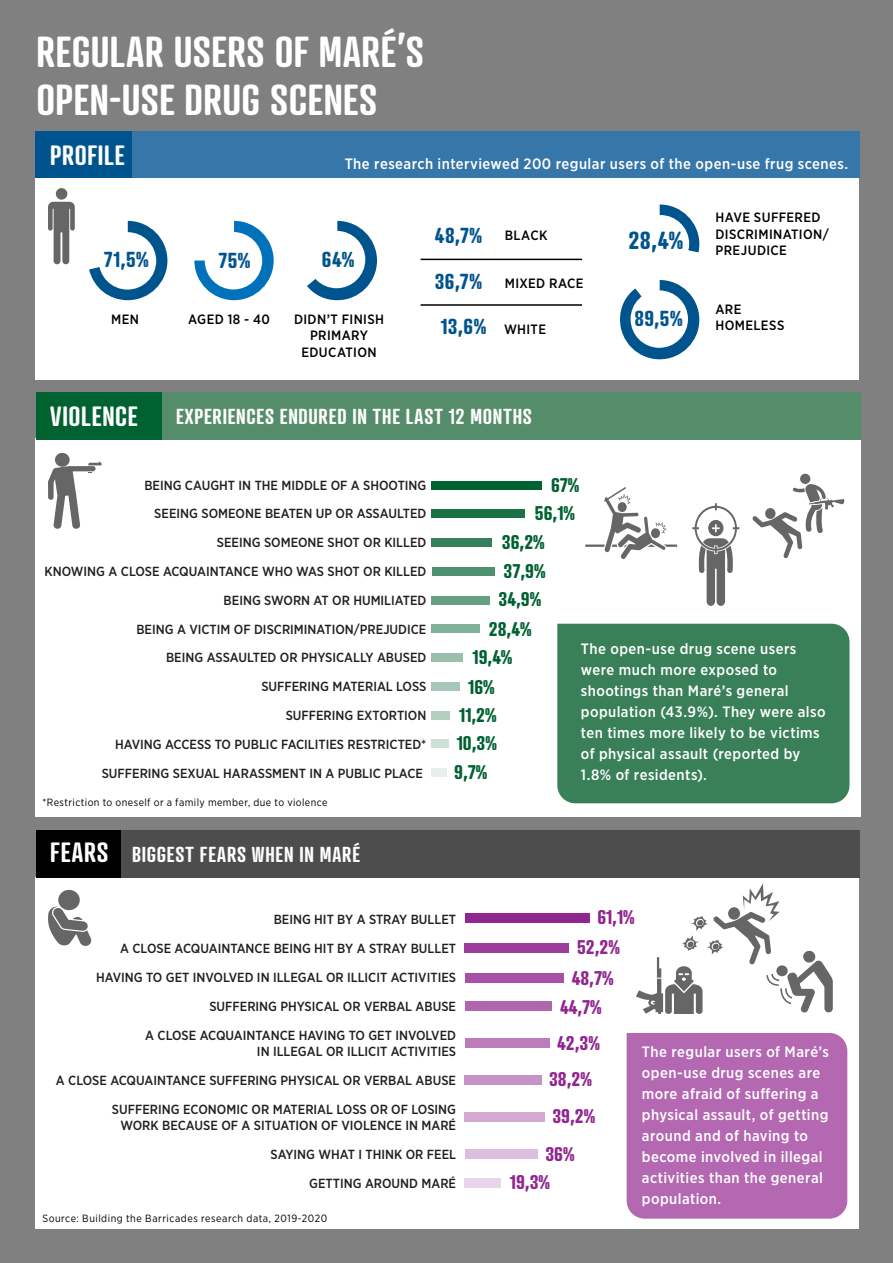
<style>
.page{position:relative;width:893px;height:1263px;background:#808080}
.page>*{position:absolute;margin:0;border:0;box-sizing:border-box;transform-origin:0 0}
.t1{font:600 42px/48px "Atrament";letter-spacing:.01em;color:#fff}
.t2{font:600 27px "Atrament";letter-spacing:.03em;color:#fff}
.t3{font:700 24px "Atrament";color:#00548e}
.t4{font:600 21px "Atrament";letter-spacing:.04em;color:#fff}
.t5{font:700 21px "Atrament";letter-spacing:.03em;color:#00548e}
.t6{font:700 19.2px/28.3px "Atrament";color:#006131;text-align:justify}
.t7{font:700 19.2px/36.3px "Atrament";color:#90268f}
.t8{font:500 15px/21px "Gotham Narrow";letter-spacing:.03em;color:#fff}
.t9{font:500 13.5px/16.5px "Gotham Narrow";letter-spacing:.03em;color:#000}
.t10{font:500 13.2px/28.8px "Gotham Narrow";color:#231f20;text-align:right}
.t11{font:10.5px "Gotham Narrow";letter-spacing:.045em;color:#000}
.s1{font-family:"Atrament";font-weight:700;font-size:21px;color:#00548e}
.s2{font-family:"Gotham Narrow";font-weight:500;font-size:13.5px;color:#000}
</style>
<div class="page">
<div style="left:36px;top:877px;width:823px;height:352px;background:#fff"></div>
<div style="left:36px;top:438px;width:825px;height:378px;background:#fff"></div>
<div style="left:557px;top:624px;width:292px;height:179px;background:#398059"></div>
<div style="left:627px;top:1033px;width:220px;height:186px;background:#b368b1"></div>
<div style="left:36px;top:149px;width:823px;height:230px;background:#fff"></div>
<div style="left:36px;top:830px;width:85px;height:47px;background:#000"></div>
<div style="left:121px;top:830px;width:739px;height:47px;background:#4d4d4d"></div>
<div style="left:35px;top:131px;width:825px;height:46px;background:#3776a9"></div>
<div style="left:432px;top:481px;width:110px;height:9px;background:#006131"></div>
<div style="left:432px;top:509px;width:93px;height:9px;background:#1a7146"></div>
<div style="left:432px;top:538px;width:60px;height:9px;background:#33805a"></div>
<div style="left:432px;top:567px;width:63px;height:9px;background:#4d906f"></div>
<div style="left:432px;top:596px;width:58px;height:9px;background:#66a083"></div>
<div style="left:432px;top:624px;width:48px;height:9px;background:#80b098"></div>
<div style="left:432px;top:653px;width:31px;height:9px;background:#9ac0ad"></div>
<div style="left:432px;top:682px;width:28px;height:9px;background:#a6c7b7"></div>
<div style="left:432px;top:711px;width:18px;height:9px;background:#b3cfc1"></div>
<div style="left:432px;top:739px;width:17px;height:9px;background:#cde0d6"></div>
<div style="left:432px;top:768px;width:15px;height:9px;background:#e6efea"></div>
<div style="left:36px;top:392px;width:126px;height:47px;background:#006131"></div>
<div style="left:36px;top:131px;width:96px;height:46px;background:#00548e"></div>
<div style="left:162px;top:392px;width:699px;height:47px;background:#558d6a"></div>
<div style="left:465px;top:913px;width:124px;height:10px;background:#90268f"></div>
<div style="left:465px;top:943px;width:104px;height:10px;background:#9b3c9a"></div>
<div style="left:465px;top:973px;width:99px;height:10px;background:#a651a5"></div>
<div style="left:465px;top:1001px;width:87px;height:9px;background:#b167b0"></div>
<div style="left:465px;top:1038px;width:84px;height:10px;background:#bc7cbb"></div>
<div style="left:465px;top:1075px;width:77px;height:10px;background:#c792c7"></div>
<div style="left:465px;top:1112px;width:80px;height:10px;background:#d3a9d2"></div>
<div style="left:465px;top:1149px;width:73px;height:9px;background:#ddbedd"></div>
<div style="left:465px;top:1178px;width:36px;height:10px;background:#e9d4e9"></div>
<svg style="left:585px;top:487px;width:92px;height:72px"></svg>
<svg style="left:692px;top:503px;width:47px;height:103px"></svg>
<svg style="left:636px;top:883px;width:197px;height:131px"></svg>
<div style="left:800px;top:474px;width:10px;height:10px;background:#666;border-radius:50%"></div>
<svg style="left:752px;top:483px;width:93px;height:75px"></svg>
<svg style="left:48px;top:452px;width:54px;height:77px"></svg>
<svg style="left:48px;top:889px;width:44px;height:57px"></svg>
<svg style="left:48px;top:188px;width:27px;height:76px"></svg>
<hr style="left:421px;top:259px;width:161px;height:1px;background:#000">
<hr style="left:421px;top:304px;width:161px;height:2px;background:#000">
<svg style="left:660px;top:204px;width:39px;height:48px"></svg>
<div style="left:632px;top:215px;width:57px;height:57px;background:#fff;border-radius:50%"></div>
<svg style="left:620px;top:280px;width:79px;height:79px"></svg>
<div style="left:631px;top:290px;width:57px;height:58px;background:#fff;border-radius:50%"></div>
<svg style="left:194px;top:221px;width:80px;height:79px"></svg>
<div style="left:205px;top:232px;width:57px;height:57px;background:#fff;border-radius:50%"></div>
<svg style="left:89px;top:221px;width:78px;height:79px"></svg>
<div style="left:99px;top:232px;width:57px;height:58px;background:#fff;border-radius:50%"></div>
<svg style="left:307px;top:221px;width:70px;height:79px"></svg>
<div style="left:308px;top:231px;width:57px;height:57px;background:#fff;border-radius:50%"></div>
<h1 class="t1" style="left:37px;top:27px;width:389px">REGULAR USERS OF MARÉ’S<br>OPEN-USE DRUG SCENES</h1>
<h2 class="t2" style="left:50px;top:138px;width:76px">PROFILE</h2>
<p class="t8" style="left:345px;top:153px;width:505px">The research interviewed 200 regular users of the open-use frug scenes.</p>
<p class="t9" style="left:715px;top:209px;width:115px">HAVE SUFFERED<br>DISCRIMINATION/<br>PREJUDICE</p>
<h3 class="t5" style="left:435px;top:222px;width:114px">48,7% <sup>BLACK</sup></h3>
<p class="t9" style="left:435px;top:274px;width:150px"><span class="s1">36,7%</span> MIXED RACE</p>
<h3 class="t5" style="left:441px;top:313px;width:107px">13,6% <span class="s2">WHITE</span></h3>
<h3 class="t3" style="left:628px;top:225px;width:56px">28,4%</h3>
<h3 class="t5" style="left:104px;top:246px;width:46px">71,5%</h3>
<h3 class="t5" style="left:218px;top:247px;width:34px">75%</h3>
<h3 class="t5" style="left:322px;top:246px;width:34px">64%</h3>
<p class="t9" style="left:111px;top:310px;width:29px">MEN</p>
<p class="t9" style="left:188px;top:310px;width:83px">AGED 18 - 40</p>
<p class="t9" style="left:294px;top:310px;width:92px;text-align:center">DIDN’T FINISH<br>PRIMARY<br>EDUCATION</p>
<p class="t9" style="left:715px;top:300px;width:70px">ARE<br>HOMELESS</p>
<h3 class="t5" style="left:634px;top:305px;width:50px">89,5%</h3>
<h2 class="t2" style="left:50px;top:399px;width:89px">VIOLENCE</h2>
<h3 class="t4" style="left:176px;top:403px;width:357px">EXPERIENCES ENDURED IN THE LAST 12 MONTHS</h3>
<p class="t10" style="left:45px;top:470px;width:383px">BEING CAUGHT IN THE MIDDLE OF A SHOOTING<br>SEEING SOMEONE BEATEN UP OR ASSAULTED<br>SEEING SOMEONE SHOT OR KILLED<br>KNOWING A CLOSE ACQUAINTANCE WHO WAS SHOT OR KILLED BEING SWORN AT OR HUMILIATED<br>BEING A VICTIM OF DISCRIMINATION/PREJUDICE<br>BEING ASSAULTED OR PHYSICALLY ABUSED<br>SUFFERING MATERIAL LOSS<br>SUFFERING EXTORTION<br>HAVING ACCESS TO PUBLIC FACILITIES RESTRICTED* SUFFERING SEXUAL HARASSMENT IN A PUBLIC PLACE</p>
<p class="t11" style="left:42px;top:796px;width:287px">*Restriction to oneself or a family member, due to violence</p>
<h2 class="t2" style="left:50px;top:836px;width:60px">FEARS</h2>
<h3 class="t4" style="left:132px;top:841px;width:229px">BIGGEST FEARS WHEN IN MARÉ</h3>
<h3 class="t6" style="left:551px;top:471px;width:30px">67%</h3>
<h3 class="t6" style="left:535px;top:498px;width:42px">56,1%</h3>
<h3 class="t6" style="left:502px;top:527px;width:44px">36,2%</h3>
<h3 class="t6" style="left:504px;top:556px;width:43px">37,9%</h3>
<h3 class="t6" style="left:499px;top:585px;width:44px">34,9%</h3>
<h3 class="t6" style="left:489px;top:614px;width:44px">28,4%</h3>
<h3 class="t6" style="left:473px;top:642px;width:41px">19,4%</h3>
<p class="t8" style="left:581px;top:638px;width:246px">The open-use drug scene users were much more exposed to shootings than Maré’s general population (43.9%). They were also ten times more likely to be victims of physical assault (reported by<br>1.8% of residents).</p>
<h3 class="t6" style="left:454px;top:672px;width:44px;text-indent:14px">16% 11,2% 10,3% 9,7%</h3>
<p class="t10" style="left:274px;top:904px;width:184px">BEING HIT BY A STRAY BULLET</p>
<p class="t10" style="left:120px;top:934px;width:337px">A CLOSE ACQUAINTANCE BEING HIT BY A STRAY BULLET</p>
<p class="t10" style="left:96px;top:963px;width:361px">HAVING TO GET INVOLVED IN ILLEGAL OR ILLICIT ACTIVITIES</p>
<p class="t10" style="left:209px;top:992px;width:248px">SUFFERING PHYSICAL OR VERBAL ABUSE</p>
<p class="t10" style="left:145px;top:1027px;width:312px;line-height:15.9px">A CLOSE ACQUAINTANCE HAVING TO GET INVOLVED<br>IN ILLEGAL OR ILLICIT ACTIVITIES</p>
<p class="t10" style="left:56px;top:1066px;width:402px">A CLOSE ACQUAINTANCE SUFFERING PHYSICAL OR VERBAL ABUSE</p>
<p class="t10" style="left:112px;top:1101px;width:346px;line-height:15.9px">SUFFERING ECONOMIC OR MATERIAL LOSS OR OF LOSING<br>WORK BECAUSE OF A SITUATION OF VIOLENCE IN MARÉ</p>
<p class="t10" style="left:271px;top:1139px;width:187px">SAYING WHAT I THINK OR FEEL</p>
<p class="t10" style="left:309px;top:1168px;width:148px">GETTING AROUND MARÉ</p>
<p class="t11" style="left:42px;top:1211px;width:286px">Source: Building the Barricades research data, 2019-2020</p>
<h3 class="t7" style="left:597px;top:899px;width:39px">61,1%</h3>
<h3 class="t7" style="left:577px;top:929px;width:44px">52,2%</h3>
<h3 class="t7" style="left:560px;top:963px;width:55px;line-height:29.1px;text-indent:12px">48,7%<br>44,7%</h3>
<h3 class="t7" style="left:549px;top:1025px;width:52px;text-align:center">42,3%<br>38,2%<br>39,2%</h3>
<h3 class="t7" style="left:510px;top:1139px;width:66px;line-height:28px;text-indent:36px">36%<br>19,3%</h3>
<p class="t8" style="left:642px;top:1041px;width:188px">The regular users of Maré’s open-use drug scenes are more afraid of suffering a physical assault, of getting around and of having to become involved in illegal activities than the general population.</p>
</div>
